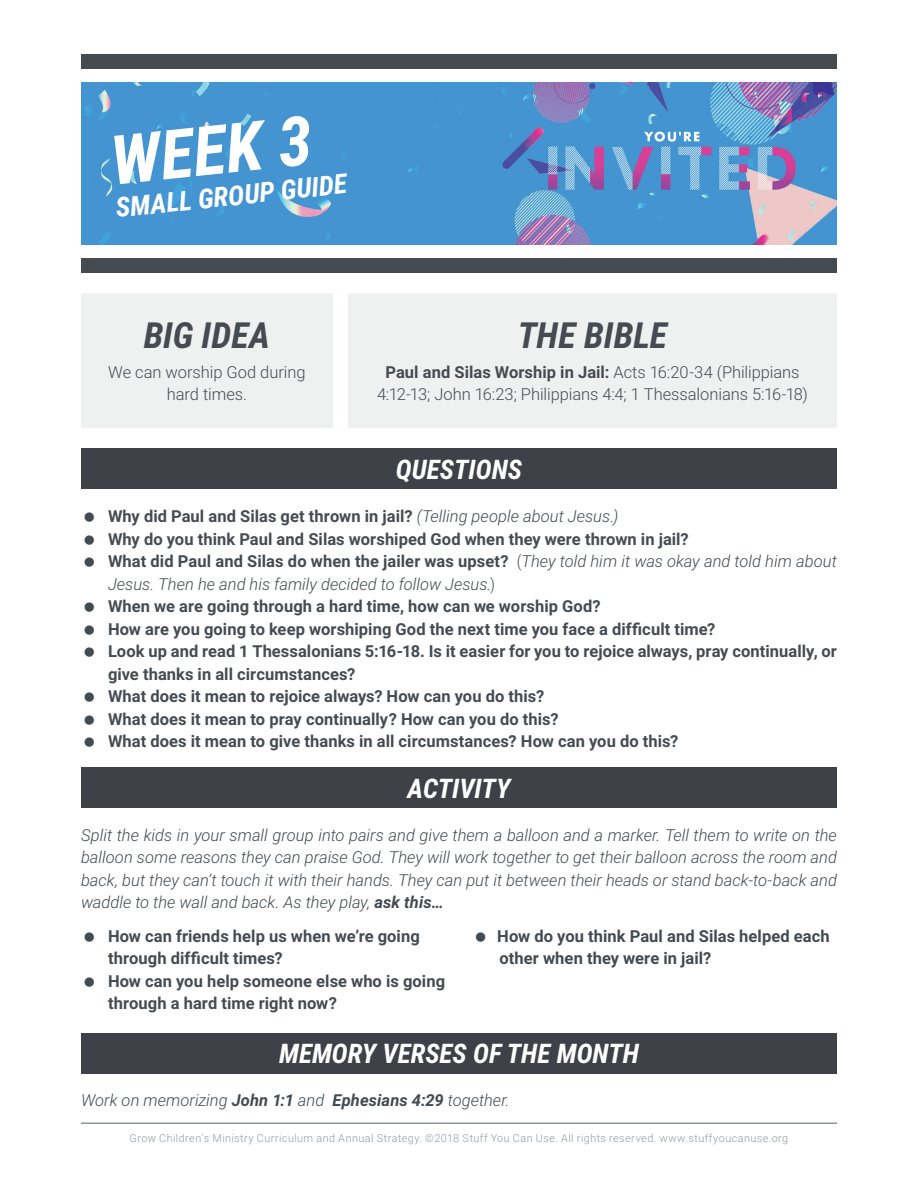
<style>
.page{position:relative;width:918px;height:1188px;background:#fff}
.page>*{position:absolute;margin:0;border:0;box-sizing:border-box;transform-origin:0 0}
.t1{font:italic 700 68.25px "Roboto Condensed";color:#fff}
.t2{font:italic 700 36px "Roboto Condensed";color:#454b51}
.t3{font:italic 700 27.3px "Roboto Condensed";color:#fff}
.t4{font:italic 700 27px "Roboto Condensed";color:#fff}
.t5{font:700 16.5px/22.5px "Roboto";letter-spacing:.005em;color:#454b51}
.t6{font:italic 300 16.5px/22.5px "Roboto";color:#434a50;text-align:justify}
.t7{font:300 16.5px/22.5px "Roboto";letter-spacing:-.005em;color:#454b51;text-align:center}
.t8{font:italic 300 16.5px/22.5px "Roboto";color:#454b51}
.t9{font:700 16.5px/22.5px "Roboto";letter-spacing:.005em;color:#434a50}
.t10{font:300 10.8px "Roboto";letter-spacing:.04em;color:#9099a6}
.s1{font-weight:700}
.s2{font-weight:300;font-style:italic;color:#434a50}
.s3{font-weight:700;font-style:normal}
.s4{font-family:"Roboto Condensed";font-style:normal}
</style>
<div class="page">
<hr style="left:81px;top:1122px;width:756px;height:2px;background:#8d959e">
<div style="left:81px;top:258px;width:756px;height:15px;background:#454b51"></div>
<div style="left:81px;top:54px;width:756px;height:15px;background:#454b51"></div>
<div style="left:81px;top:448px;width:756px;height:41px;background:#3e4248"></div>
<div style="left:81px;top:768px;width:756px;height:40px;background:#3e4248"></div>
<img style="left:81px;top:82px;width:756px;height:162px">
<div style="left:81px;top:1033px;width:756px;height:40px;background:#3e4248"></div>
<div style="left:81px;top:293px;width:756px;height:135px;background:#eff0f0"></div>
<div style="left:333px;top:293px;width:15px;height:135px;background:#fff"></div>
<p class="t1" style="left:106px;top:113px;width:204px;rotate:-6deg">WEEK 3</p>
<p class="t3" style="left:114px;top:189px;width:234px;rotate:-6deg">SMALL GROUP GUIDE</p>
<p class="t2" style="left:144px;top:310px;width:128px">BIG IDEA</p>
<p class="t7" style="left:108px;top:360px;width:199px">We can worship God during hard times.</p>
<p class="t2" style="left:518px;top:310px;width:151px">THE BIBLE</p>
<p class="t7" style="left:377px;top:360px;width:432px"><span class="s1">Paul and Silas Worship in Jail:</span> Acts 16:20-34 (Philippians<br>4:12-13; John 16:23; Philippians 4:4; 1 Thessalonians 5:16-18)</p>
<p class="t4" style="left:396px;top:450px;width:128px">QUESTIONS</p>
<p class="t5" style="left:108px;top:505px;width:512px">Why did Paul and Silas get thrown in jail? <span class="s2">(Telling people about Jesus.)</span></p>
<p class="t5" style="left:108px;top:527px;width:582px">Why do you think Paul and Silas worshiped God when they were thrown in jail?</p>
<p class="t8" style="left:108px;top:550px;width:730px"><span class="s3">What did Paul and Silas do when the jailer was upset?</span> <span class="s4">(</span>They told him it was okay and told him about<br>Jesus. Then he and his family decided to follow Jesus.<span class="s4">)</span></p>
<p class="t5" style="left:108px;top:595px;width:494px">When we are going through a hard time, how can we worship God?</p>
<p class="t5" style="left:108px;top:617px;width:609px">How are you going to keep worshiping God the next time you face a difficult time?</p>
<p class="t5" style="left:108px;top:640px;width:730px">Look up and read 1 Thessalonians 5:16-18. Is it easier for you to rejoice always, pray continually, or give thanks in all circumstances?</p>
<p class="t5" style="left:108px;top:685px;width:438px">What does it mean to rejoice always? How can you do this?</p>
<p class="t5" style="left:108px;top:707px;width:452px">What does it mean to pray continually? How can you do this?</p>
<p class="t5" style="left:108px;top:730px;width:572px">What does it mean to give thanks in all circumstances? How can you do this?</p>
<p class="t4" style="left:408px;top:769px;width:104px">ACTIVITY</p>
<p class="t6" style="left:81px;top:823px;width:758px">Split the kids in your small group into pairs and give them a balloon and a marker. Tell them to write on the balloon some reasons they can praise God. They will work together to get their balloon across the room and back, but they can’t touch it with their hands. They can put it between their heads or stand back-to-back and waddle to the wall and back. As they play, <span class="s1">ask this…</span></p>
<p class="t5" style="left:108px;top:924px;width:313px">How can friends help us when we’re going through difficult times?</p>
<p class="t5" style="left:108px;top:969px;width:339px">How can you help someone else who is going through a hard time right now?</p>
<p class="t9" style="left:497px;top:924px;width:334px">How do you think Paul and Silas helped each other when they were in jail?</p>
<p class="t4" style="left:279px;top:1034px;width:361px">MEMORY VERSES OF THE MONTH</p>
<p class="t6" style="left:81px;top:1088px;width:430px">Work on memorizing <span class="s1">John 1:1</span> and <span class="s1">Ephesians 4:29</span> together.</p>
<p class="t10" style="left:130px;top:1131px;width:660px">Grow Children's Ministry Curriculum and Annual Strategy. ©2018 Stuff You Can Use. All rights reserved. www.stuffyoucanuse.org</p>
</div>
